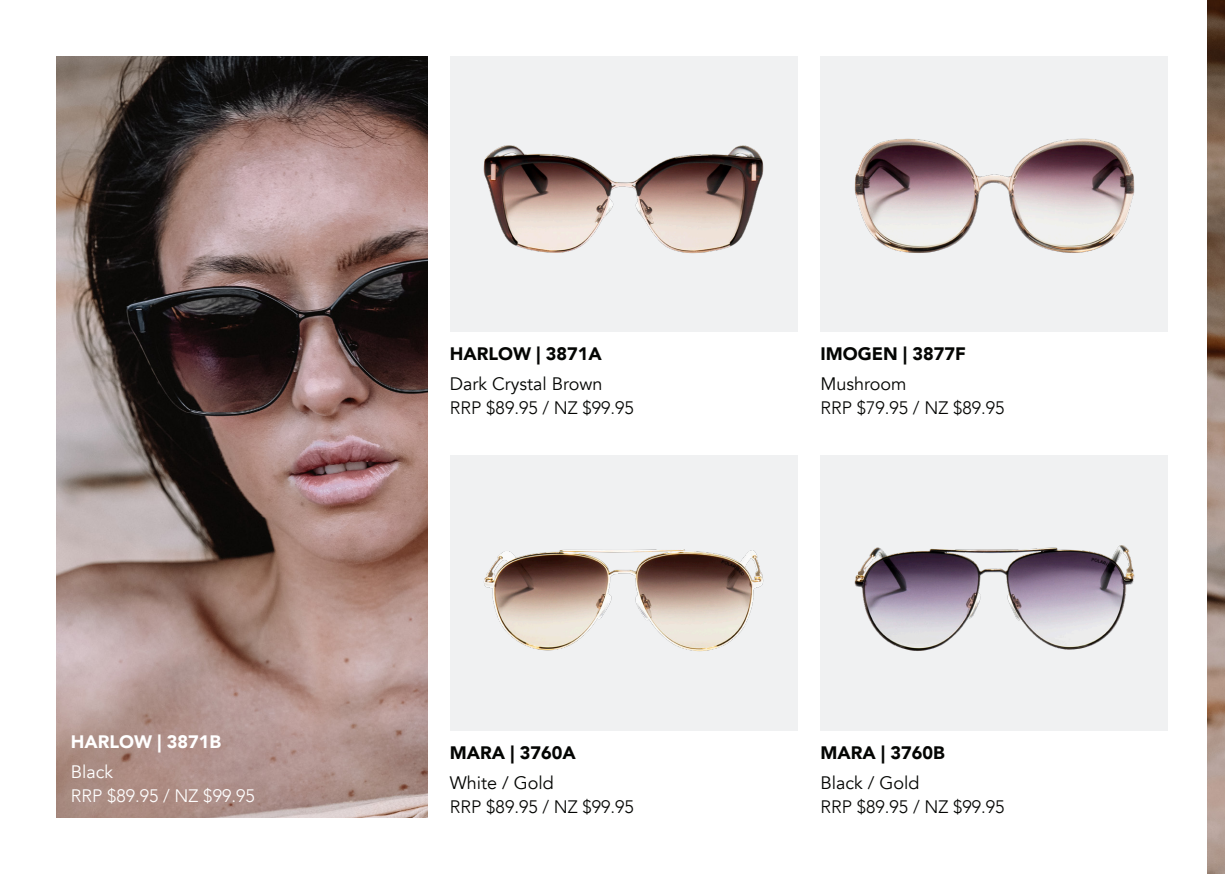
<style>
.page{position:relative;width:1225px;height:874px;background:#fff}
.page>*{position:absolute;margin:0;border:0;box-sizing:border-box;transform-origin:0 0}
.t1{font:300 18px "Avenir";color:#040503}
.t2{font:900 18px "Avenir";color:#040503}
.t3{font:18px "Avenir";color:#040503}
.t4{font:300 18px "Avenir";color:#fff}
.t5{font:900 18px "Avenir";color:#fff}
.t6{font:18px "Avenir";color:#fff}
</style>
<div class="page">
<img style="left:1208px;top:0;width:17px;height:873px">
<img style="left:57px;top:57px;width:370px;height:759px">
<img style="left:820px;top:57px;width:348px;height:275px">
<img style="left:450px;top:57px;width:347px;height:275px">
<img style="left:450px;top:455px;width:347px;height:274px">
<img style="left:820px;top:455px;width:348px;height:274px">
<p class="t5" style="left:71px;top:726px;width:152px">HARLOW | 3871B</p>
<p class="t6" style="left:71px;top:761px;width:44px">Black</p>
<p class="t4" style="left:71px;top:785px;width:186px">RRP $89.95 / NZ $99.95</p>
<p class="t2" style="left:450px;top:338px;width:153px">HARLOW | 3871A</p>
<p class="t3" style="left:450px;top:373px;width:154px">Dark Crystal Brown</p>
<p class="t1" style="left:450px;top:397px;width:186px">RRP $89.95 / NZ $99.95</p>
<p class="t2" style="left:450px;top:736px;width:127px">MARA | 3760A</p>
<p class="t3" style="left:450px;top:771px;width:105px">White / Gold</p>
<p class="t1" style="left:450px;top:795px;width:186px">RRP $89.95 / NZ $99.95</p>
<p class="t2" style="left:820px;top:338px;width:147px">IMOGEN | 3877F</p>
<p class="t3" style="left:820px;top:373px;width:88px">Mushroom</p>
<p class="t1" style="left:820px;top:397px;width:186px">RRP $79.95 / NZ $89.95</p>
<p class="t2" style="left:820px;top:736px;width:126px">MARA | 3760B</p>
<p class="t3" style="left:820px;top:771px;width:101px">Black / Gold</p>
<p class="t1" style="left:820px;top:795px;width:186px">RRP $89.95 / NZ $99.95</p>
</div>
